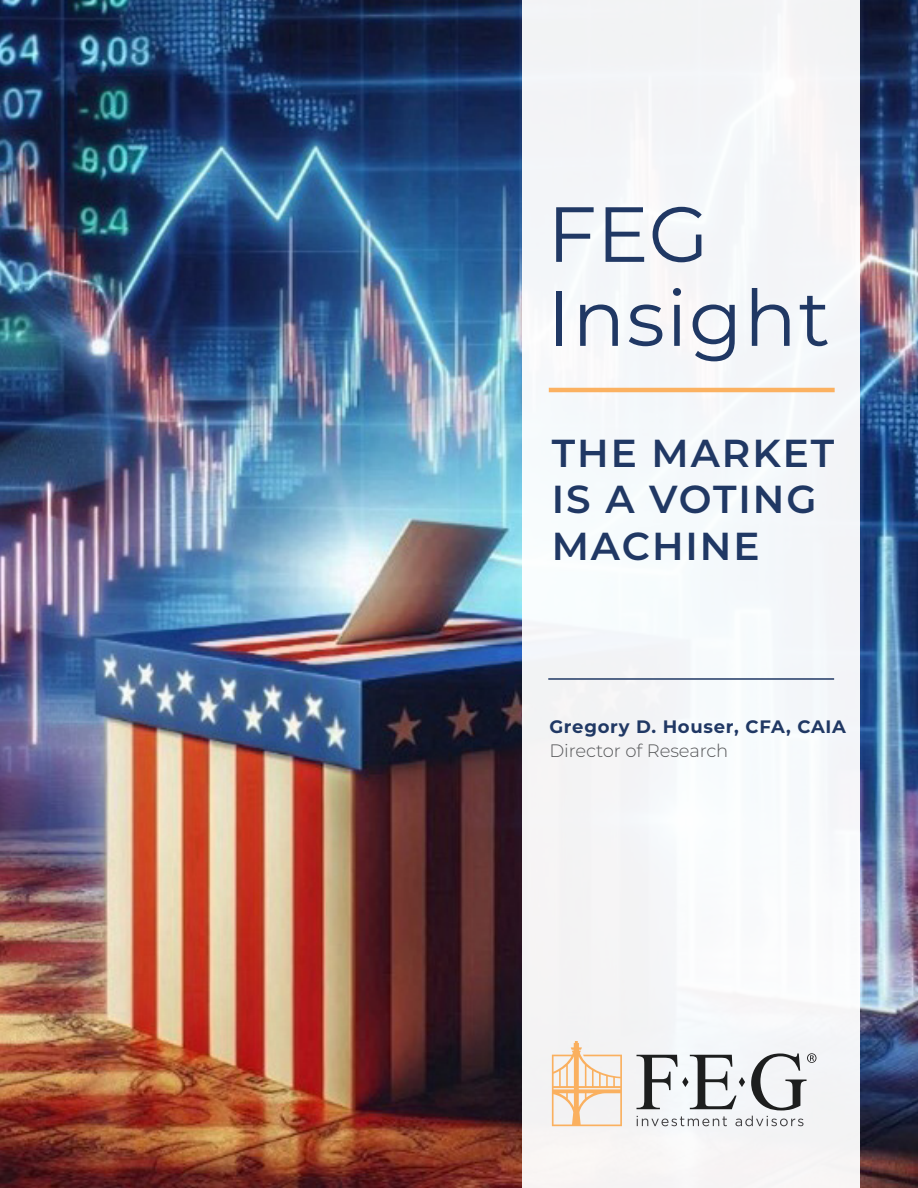
<style>
.page{position:relative;width:918px;height:1188px;background:#fff}
.page>*{position:absolute;margin:0;border:0;box-sizing:border-box;transform-origin:0 0}
.t1{font:78px "Montserrat";letter-spacing:.02em;color:#203864}
.t2{font:600 39px/46.8px "Montserrat";letter-spacing:.05em;color:#203864}
.Body_Text_Left{font:700 18px "Montserrat";letter-spacing:.04em;color:#203864}
.Body_Text_Left-2{font:300 18px "Montserrat";letter-spacing:-.005em;color:#57585a}
</style>
<div class="page">
<img style="left:0;top:0;width:918px;height:1188px">
<div style="left:522px;top:0;width:338px;height:1188px;background:#f5f6f9"></div>
<hr style="left:548px;top:678px;width:286px;height:2px;background:#203864">
<hr style="left:549px;top:388px;width:286px;height:4px;background:#fbb161">
<svg style="left:637px;top:1116px;width:90px;height:10px"></svg>
<svg style="left:735px;top:1116px;width:69px;height:10px"></svg>
<svg style="left:552px;top:1042px;width:70px;height:84px"></svg>
<svg style="left:637px;top:1055px;width:108px;height:54px"></svg>
<svg style="left:751px;top:1053px;width:65px;height:57px"></svg>
<p class="t1" style="left:547px;top:181px;width:163px">FEG</p>
<p class="t1" style="left:547px;top:265px;width:284px">Insight</p>
<p class="t2" style="left:552px;top:428px;width:284px">THE MARKET<br>IS A VOTING<br>MACHINE</p>
<p class="Body_Text_Left" style="left:549px;top:713px;width:298px">Gregory D. Houser, CFA, CAIA</p>
<p class="Body_Text_Left-2" style="left:549px;top:738px;width:180px">Director of Research</p>
</div>
